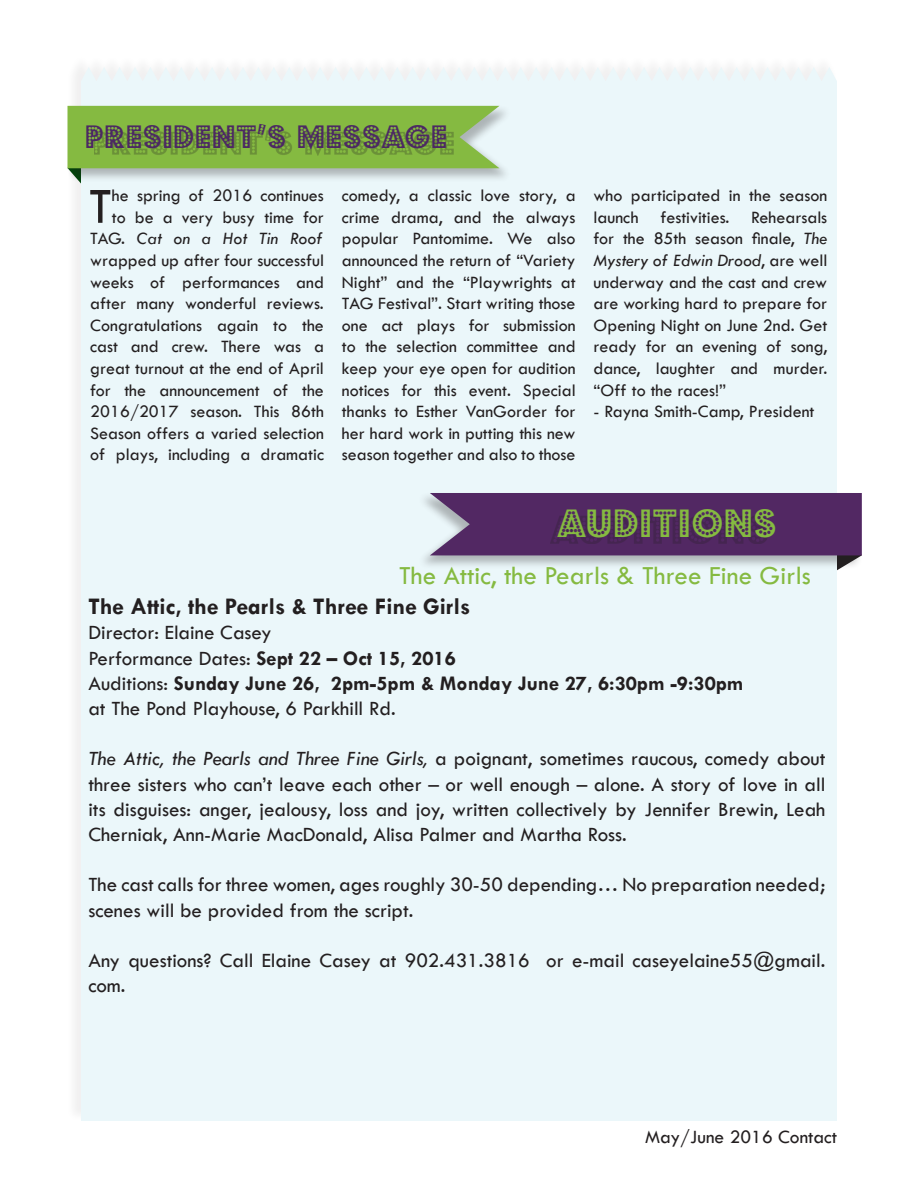
<style>
.page{position:relative;width:918px;height:1188px;background:#fff}
.page>*{position:absolute;margin:0;border:0;box-sizing:border-box;transform-origin:0 0}
.t1{font:52.65px "Tw Cen";color:#231f20}
.t2{font:43.65px "Budmo Jiggler";letter-spacing:.03em;color:#85ba41}
.t3{font:35.85px "Budmo Jiggler";letter-spacing:.03em;color:#4c2963}
.t4{font:27px "Tw Cen";color:#85ba41}
.t5{font:700 24px "Tw Cen";color:#231f20}
.t6{font:21px/25.2px "Tw Cen";color:#231f20}
.t7{font:700 21px "Tw Cen";color:#231f20}
.t8{font:19.5px "Tw Cen";color:#231f20}
.t9{font:18px/21.6px "Tw Cen";color:#231f20;text-align:justify}
.s1{font-style:italic}
.s2{font-weight:700}
.s3{font-weight:400}
</style>
<div class="page">
<div style="left:66px;top:54px;width:772px;height:1068px;background:#fafafa"></div>
<div style="left:81px;top:81px;width:756px;height:1040px;background:#ebf7fa"></div>
<div style="left:81px;top:68px;width:755px;height:13px;background:#edf6f8"></div>
<div style="left:66px;top:105px;width:446px;height:78px;background:#231f20;opacity:.31"></div>
<svg style="left:67px;top:106px;width:433px;height:78px;background:#9dc474"></svg>
<div style="left:94px;top:130px;width:359px;height:26px;background:#231f20;opacity:.27"></div>
<div style="left:417px;top:492px;width:446px;height:78px;background:#231f20;opacity:.31"></div>
<svg style="left:430px;top:493px;width:432px;height:77px;background:#745984"></svg>
<div style="left:550px;top:515px;width:218px;height:29px;background:#4d275b"></div>
<p class="t3" style="left:85px;top:117px;width:363px">PRESIDENT’S MESSAGE</p>
<p class="t9" style="left:90px;top:185px;width:235px;text-align:right">he spring of 2016 continues<br>to be a very busy time for<br>TAG. <span class="s1">Cat on a Hot Tin Roof </span>wrapped up after four successful weeks of performances and after many wonderful reviews.<br>Congratulations again to the cast and crew. There was a great turnout at the end of April for the announcement of the<br>2016/2017 season. This 86th<br>Season offers a varied selection of plays, including a dramatic</p>
<p class="t9" style="left:342px;top:185px;width:235px">comedy, a classic love story, a crime drama, and the always popular Pantomime. We also announced the return of “Variety Night” and the “Playwrights at TAG Festival”. Start writing those one act plays for submission to the selection committee and keep your eye open for audition notices for this event. Special thanks to Esther VanGorder for her hard work in putting this new season together and also to those</p>
<p class="t9" style="left:594px;top:185px;width:235px">who participated in the season launch festivities. Rehearsals for the 85th season finale, <span class="s1">The Mystery of Edwin Drood</span>, are well underway and the cast and crew are working hard to prepare for Opening Night on June 2nd. Get ready for an evening of song, dance, laughter and murder. “Off to the races!”</p>
<p class="t1" style="left:89px;top:175px;width:25px">T</p>
<p class="t9" style="left:594px;top:401px;width:222px">- Rayna Smith-Camp, President</p>
<p class="t2" style="left:557px;top:499px;width:221px">AUDITIONS</p>
<p class="t4" style="left:399px;top:559px;width:413px">The Attic, the Pearls &amp; Three Fine Girls</p>
<p class="t5" style="left:88px;top:592px;width:384px">The Attic, the Pearls &amp; Three Fine Girls</p>
<p class="t6" style="left:88px;top:620px;width:185px">Director: Elaine Casey</p>
<p class="t6" style="left:88px;top:645px;width:369px">Performance Dates: <span class="s2">Sept 22 – Oct 15, 2016</span></p>
<p class="t7" style="left:88px;top:670px;width:657px"><span class="s3">Auditions:</span> Sunday June 26, 2pm-5pm &amp; Monday June 27, 6:30pm -9:30pm</p>
<p class="t6" style="left:88px;top:696px;width:309px">at The Pond Playhouse, 6 Parkhill Rd.</p>
<p class="t6" style="left:88px;top:746px;width:739px;text-align:justify"><span class="s1">The Attic, the Pearls and Three Fine Girls,</span> a poignant, sometimes raucous, comedy about three sisters who can’t leave each other – or well enough – alone. A story of love in all its disguises: anger, jealousy, loss and joy, written collectively by Jennifer Brewin, Leah Cherniak, Ann-Marie MacDonald, Alisa Palmer and Martha Ross.</p>
<p class="t6" style="left:88px;top:872px;width:739px">The cast calls for three women, ages roughly 30-50 depending… No preparation needed; scenes will be provided from the script.</p>
<p class="t6" style="left:88px;top:948px;width:739px">Any questions? Call Elaine Casey at 902.431.3816 or e-mail caseyelaine55@gmail. com.</p>
<p class="t8" style="left:645px;top:1125px;width:193px">May/June 2016 Contact</p>
</div>
